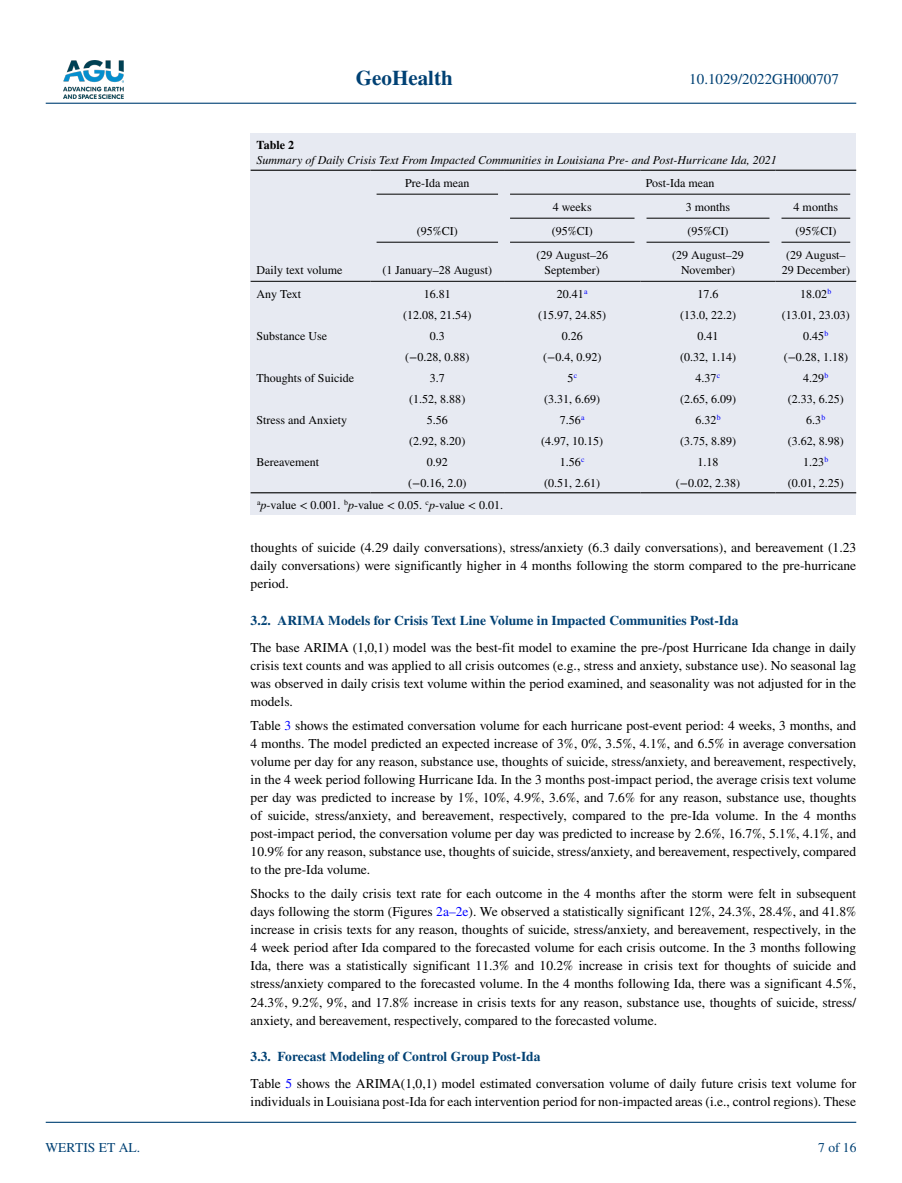
<style>
.page{position:relative;width:902px;height:1183px;background:#fff}
.page>*{position:absolute;margin:0;border:0;box-sizing:border-box;transform-origin:0 0}
.t1{font:700 21px "STIX";color:#004174}
.t2{font:15px "STIX";color:#004174}
.t3{font:13.5px/18px "STIX";color:#000;text-align:justify}
.t4{font:700 13.5px "STIX";color:#004174}
.t5{font:13.5px "STIX";color:#004174}
.t6{font:12px/15px "STIX";color:#000;text-align:center}
.t7{font:italic 12px "STIX";color:#000}
.t8{font:700 12px "STIX";color:#000}
.s1{font-style:italic}
.s2{color:#00f}
.s3{font-weight:700;color:#004174}
</style>
<div class="page">
<img style="left:63px;top:60px;width:60px;height:39px">
<hr style="left:46px;top:103px;width:810px;height:1px;background:#004174">
<hr style="left:46px;top:1121px;width:810px;height:1px;background:#004174">
<div style="left:250px;top:134px;width:606px;height:36px;background:#e7eaf2"></div>
<div style="left:250px;top:170px;width:606px;height:345px;background:#e7eaf2"></div>
<hr style="left:250px;top:170px;width:120px;height:1px;background:#000">
<hr style="left:250px;top:281px;width:120px;height:1px;background:#000">
<hr style="left:370px;top:170px;width:134px;height:1px;background:#000">
<hr style="left:504px;top:170px;width:136px;height:1px;background:#000">
<hr style="left:640px;top:170px;width:135px;height:1px;background:#000">
<hr style="left:775px;top:170px;width:81px;height:1px;background:#000">
<hr style="left:370px;top:281px;width:134px;height:1px;background:#000">
<hr style="left:504px;top:281px;width:136px;height:1px;background:#000">
<hr style="left:640px;top:281px;width:135px;height:1px;background:#000">
<hr style="left:775px;top:281px;width:81px;height:1px;background:#000">
<hr style="left:250px;top:492px;width:120px;height:1px;background:#000">
<hr style="left:370px;top:492px;width:134px;height:1px;background:#000">
<hr style="left:504px;top:492px;width:136px;height:1px;background:#000">
<hr style="left:640px;top:492px;width:135px;height:1px;background:#000">
<hr style="left:775px;top:492px;width:81px;height:1px;background:#000">
<hr style="left:376px;top:194px;width:122px;height:1px;background:#000">
<hr style="left:510px;top:194px;width:340px;height:1px;background:#000">
<hr style="left:510px;top:218px;width:124px;height:1px;background:#000">
<hr style="left:646px;top:218px;width:123px;height:1px;background:#000">
<hr style="left:781px;top:218px;width:69px;height:1px;background:#000">
<hr style="left:376px;top:242px;width:122px;height:1px;background:#000">
<hr style="left:510px;top:242px;width:124px;height:1px;background:#000">
<hr style="left:646px;top:242px;width:123px;height:1px;background:#000">
<hr style="left:781px;top:242px;width:69px;height:1px;background:#000">
<p class="t5" style="left:45px;top:1138px;width:96px">WERTIS ET AL.</p>
<h1 class="t1" style="left:356px;top:66px;width:98px">GeoHealth</h1>
<p class="t2" style="left:689px;top:69px;width:151px">10.1029/2022GH000707</p>
<p class="t8" style="left:256px;top:137px;width:39px">Table 2</p>
<p class="t7" style="left:256px;top:151px;width:521px">Summary of Daily Crisis Text From Impacted Communities in Louisiana Pre- and Post-Hurricane Ida, 2021</p>
<p class="t6" style="left:256px;top:263px;width:87px">Daily text volume</p>
<p class="t6" style="left:405px;top:176px;width:66px">Pre-Ida mean</p>
<p class="t6" style="left:645px;top:176px;width:70px">Post-Ida mean</p>
<p class="t6" style="left:553px;top:200px;width:40px">4 weeks</p>
<p class="t6" style="left:685px;top:200px;width:46px">3 months</p>
<p class="t6" style="left:793px;top:200px;width:46px">4 months</p>
<p class="t6" style="left:417px;top:224px;width:42px">(95%CI)</p>
<p class="t6" style="left:551px;top:224px;width:42px">(95%CI)</p>
<p class="t6" style="left:687px;top:224px;width:42px">(95%CI)</p>
<p class="t6" style="left:795px;top:224px;width:42px">(95%CI)</p>
<p class="t6" style="left:382px;top:263px;width:111px">(1 January–28 August)</p>
<p class="t6" style="left:536px;top:248px;width:73px">(29 August–26<br>September)</p>
<p class="t6" style="left:672px;top:248px;width:73px">(29 August–29<br>November)</p>
<p class="t6" style="left:781px;top:248px;width:70px">(29 August–<br>29 December)</p>
<p class="t6" style="left:256px;top:287px;width:46px">Any Text</p>
<p class="t6" style="left:424px;top:287px;width:28px">16.81</p>
<p class="t6" style="left:557px;top:287px;width:32px">20.41<sup>a</sup></p>
<p class="t6" style="left:697px;top:287px;width:22px">17.6</p>
<p class="t6" style="left:800px;top:287px;width:33px">18.02<sup>b</sup></p>
<p class="t6" style="left:403px;top:308px;width:69px">(12.08, 21.54)</p>
<p class="t6" style="left:538px;top:308px;width:69px">(15.97, 24.85)</p>
<p class="t6" style="left:680px;top:308px;width:57px">(13.0, 22.2)</p>
<p class="t6" style="left:781px;top:308px;width:69px">(13.01, 23.03)</p>
<p class="t6" style="left:256px;top:329px;width:72px">Substance Use</p>
<p class="t6" style="left:430px;top:329px;width:16px">0.3</p>
<p class="t6" style="left:561px;top:329px;width:22px">0.26</p>
<p class="t6" style="left:697px;top:329px;width:22px">0.41</p>
<p class="t6" style="left:803px;top:329px;width:27px">0.45<sup>b</sup></p>
<p class="t6" style="left:405px;top:350px;width:66px">(−0.28, 0.88)</p>
<p class="t6" style="left:543px;top:350px;width:60px">(−0.4, 0.92)</p>
<p class="t6" style="left:680px;top:350px;width:57px">(0.32, 1.14)</p>
<p class="t6" style="left:783px;top:350px;width:66px">(−0.28, 1.18)</p>
<p class="t6" style="left:256px;top:371px;width:99px">Thoughts of Suicide</p>
<p class="t6" style="left:430px;top:371px;width:16px">3.7</p>
<p class="t6" style="left:567px;top:371px;width:11px">5<sup>c</sup></p>
<p class="t6" style="left:695px;top:371px;width:26px">4.37<sup>c</sup></p>
<p class="t6" style="left:803px;top:371px;width:27px">4.29<sup>b</sup></p>
<p class="t6" style="left:409px;top:392px;width:57px">(1.52, 8.88)</p>
<p class="t6" style="left:544px;top:392px;width:57px">(3.31, 6.69)</p>
<p class="t6" style="left:680px;top:392px;width:57px">(2.65, 6.09)</p>
<p class="t6" style="left:787px;top:392px;width:57px">(2.33, 6.25)</p>
<p class="t6" style="left:256px;top:413px;width:92px">Stress and Anxiety</p>
<p class="t6" style="left:427px;top:413px;width:22px">5.56</p>
<p class="t6" style="left:560px;top:413px;width:26px">7.56<sup>a</sup></p>
<p class="t6" style="left:695px;top:413px;width:27px">6.32<sup>b</sup></p>
<p class="t6" style="left:806px;top:413px;width:21px">6.3<sup>b</sup></p>
<p class="t6" style="left:409px;top:434px;width:57px">(2.92, 8.20)</p>
<p class="t6" style="left:541px;top:434px;width:63px">(4.97, 10.15)</p>
<p class="t6" style="left:680px;top:434px;width:57px">(3.75, 8.89)</p>
<p class="t6" style="left:787px;top:434px;width:57px">(3.62, 8.98)</p>
<p class="t6" style="left:256px;top:455px;width:64px">Bereavement</p>
<p class="t6" style="left:427px;top:455px;width:22px">0.92</p>
<p class="t6" style="left:560px;top:455px;width:26px">1.56<sup>c</sup></p>
<p class="t6" style="left:697px;top:455px;width:22px">1.18</p>
<p class="t6" style="left:803px;top:455px;width:27px">1.23<sup>b</sup></p>
<p class="t6" style="left:408px;top:476px;width:60px">(−0.16, 2.0)</p>
<p class="t6" style="left:544px;top:476px;width:57px">(0.51, 2.61)</p>
<p class="t6" style="left:675px;top:476px;width:66px">(−0.02, 2.38)</p>
<p class="t6" style="left:787px;top:476px;width:57px">(0.01, 2.25)</p>
<p class="t6" style="left:257px;top:498px;width:247px"><sup>a</sup><span class="s1">p</span>-value &lt; 0.001. <sup>b</sup><span class="s1">p</span>-value &lt; 0.05. <sup>c</sup><span class="s1">p</span>-value &lt; 0.01.</p>
<p class="t3" style="left:250px;top:539px;width:607px">thoughts of suicide (4.29 daily conversations), stress/anxiety (6.3 daily conversations), and bereavement (1.23 daily conversations) were significantly higher in 4 months following the storm compared to the pre-hurricane period.</p>
<p class="t4" style="left:250px;top:612px;width:489px">3.2. ARIMA Models for Crisis Text Line Volume in Impacted Communities Post-Ida</p>
<p class="t3" style="left:250px;top:639px;width:607px">The base ARIMA (1,0,1) model was the best-fit model to examine the pre-/post Hurricane Ida change in daily crisis text counts and was applied to all crisis outcomes (e.g., stress and anxiety, substance use). No seasonal lag was observed in daily crisis text volume within the period examined, and seasonality was not adjusted for in the models.</p>
<p class="t3" style="left:250px;top:717px;width:607px">Table <span class="s2">3</span> shows the estimated conversation volume for each hurricane post-event period: 4 weeks, 3 months, and 4 months. The model predicted an expected increase of 3%, 0%, 3.5%, 4.1%, and 6.5% in average conversation volume per day for any reason, substance use, thoughts of suicide, stress/anxiety, and bereavement, respectively, in the 4 week period following Hurricane Ida. In the 3 months post-impact period, the average crisis text volume per day was predicted to increase by 1%, 10%, 4.9%, 3.6%, and 7.6% for any reason, substance use, thoughts of suicide, stress/anxiety, and bereavement, respectively, compared to the pre-Ida volume. In the 4 months post-impact period, the conversation volume per day was predicted to increase by 2.6%, 16.7%, 5.1%, 4.1%, and 10.9% for any reason, substance use, thoughts of suicide, stress/anxiety, and bereavement, respectively, compared to the pre-Ida volume.</p>
<p class="t3" style="left:250px;top:885px;width:607px">Shocks to the daily crisis text rate for each outcome in the 4 months after the storm were felt in subsequent days following the storm (Figures <span class="s2">2a–2e</span>). We observed a statistically significant 12%, 24.3%, 28.4%, and 41.8% increase in crisis texts for any reason, thoughts of suicide, stress/anxiety, and bereavement, respectively, in the 4 week period after Ida compared to the forecasted volume for each crisis outcome. In the 3 months following Ida, there was a statistically significant 11.3% and 10.2% increase in crisis text for thoughts of suicide and stress/anxiety compared to the forecasted volume. In the 4 months following Ida, there was a significant 4.5%, 24.3%, 9.2%, 9%, and 17.8% increase in crisis texts for any reason, substance use, thoughts of suicide, stress/ anxiety, and bereavement, respectively, compared to the forecasted volume.</p>
<p class="t3" style="left:250px;top:1043px;width:607px;line-height:27px"><span class="s3">3.3. Forecast Modeling of Control Group Post-Ida<br></span>Table <span class="s2">5</span> shows the ARIMA(1,0,1) model estimated conversation volume of daily future crisis text volume for</p>
<p class="t3" style="left:250px;top:1093px;width:607px">individuals in Louisiana post-Ida for each intervention period for non-impacted areas (i.e., control regions). These</p>
<p class="t5" style="left:818px;top:1138px;width:40px">7 of 16</p>
</div>
